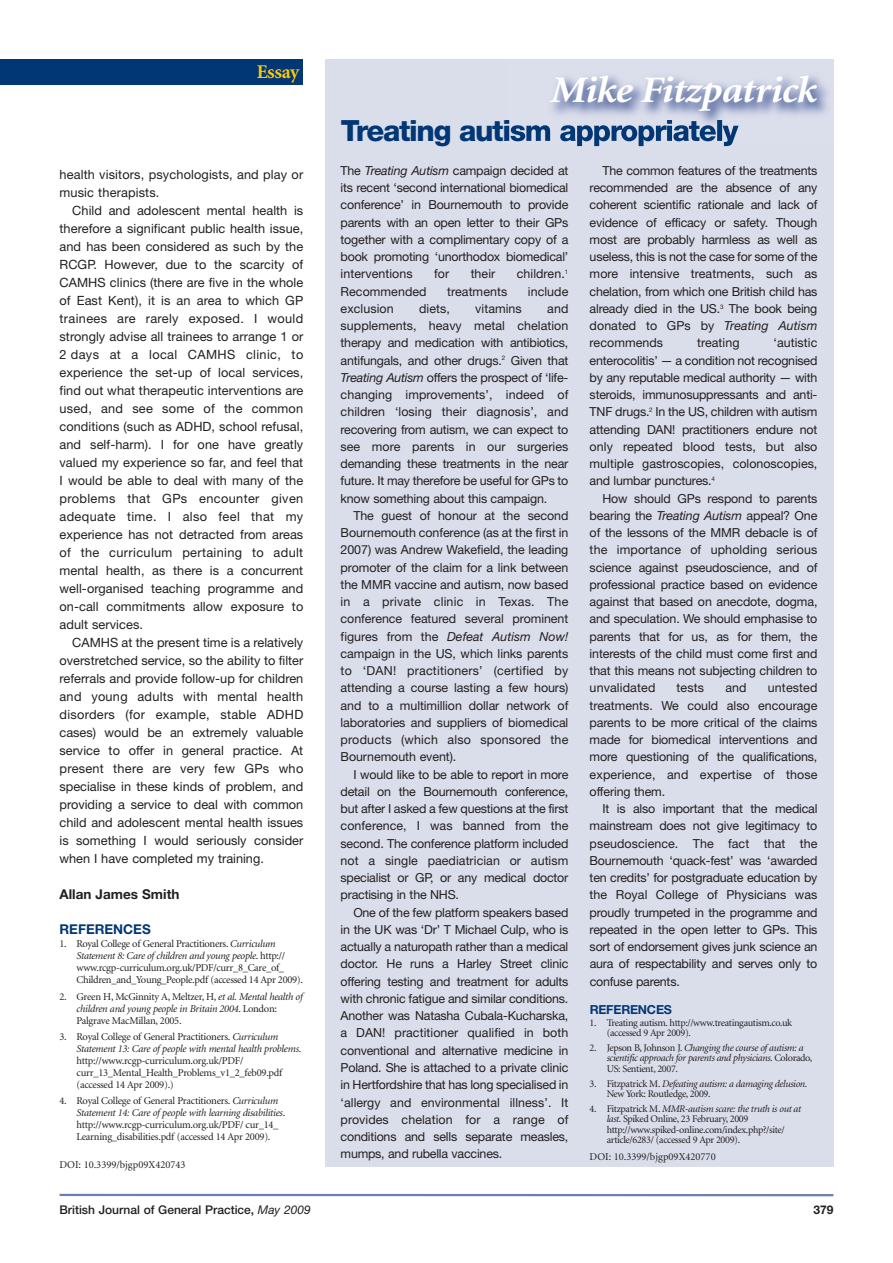
<style>
.page{position:relative;width:893px;height:1263px;background:#fff}
.page>*{position:absolute;margin:0;border:0;box-sizing:border-box;transform-origin:0 0}
.t1{font:italic 700 37.5px "Minion";letter-spacing:-.025em;color:#fff;scale:1.1 1}
.t2{font:700 19.5px "Minion";letter-spacing:-.02em;color:#feca0a}
.t3{font:700 13.5px "Helvetica Neue";color:#231f20}
.t4{font:700 13.5px "Helvetica Neue";color:#013775}
.t5{font:12.75px/18px "Helvetica Neue";letter-spacing:.005em;color:#231f20;text-align:justify}
.t6{font:12.45px/17.2px "Helvetica Neue";letter-spacing:-.01em;color:#231f20;text-align:justify}
.t7{font:700 12.45px "Helvetica Neue";letter-spacing:-.015em;color:#013775}
.t8{font:500 12px "Helvetica Neue";color:#231f20}
.t9{font:700 12px "Helvetica Neue";color:#231f20}
.t10{font:10.5px/12px "Minion";letter-spacing:-.025em;color:#231f20}
.t11{font:10.5px "Minion";color:#231f20}
.t12{font:10.2px/10.5px "Minion";letter-spacing:-.035em;color:#231f20}
.t13{font:italic 10.2px/10.5px "Minion";letter-spacing:-.035em;color:#231f20}
.s1{font-style:italic}
.s2{font-style:normal}
.s3{font-weight:400;font-style:italic}
</style>
<div class="page">
<hr style="left:60px;top:1194px;width:773px;height:2px;background:#6e7fad">
<div style="left:0;top:60px;width:303px;height:25px;background:#013775"></div>
<div style="left:325px;top:60px;width:508px;height:1107px;background:#dadeeb"></div>
<img style="left:506px;top:59px;width:328px;height:86px">
<img style="left:506px;top:120px;width:44px;height:25px">
<h2 class="t2" style="left:257px;top:64px;width:44px">Essay</h2>
<p class="t5" style="left:60px;top:167px;width:245px">health visitors, psychologists, and play or music therapists.</p>
<p class="t5" style="left:60px;top:203px;width:245px;text-indent:13px">Child and adolescent mental health is therefore a significant public health issue, and has been considered as such by the RCGP. However, due to the scarcity of CAMHS clinics (there are five in the whole of East Kent), it is an area to which GP trainees are rarely exposed. I would strongly advise all trainees to arrange 1 or 2 days at a local CAMHS clinic, to experience the set-up of local services, find out what therapeutic interventions are used, and see some of the common conditions (such as ADHD, school refusal, and self-harm). I for one have greatly valued my experience so far, and feel that I would be able to deal with many of the problems that GPs encounter given adequate time. I also feel that my experience has not detracted from areas of the curriculum pertaining to adult mental health, as there is a concurrent well-organised teaching programme and on-call commitments allow exposure to adult services.</p>
<p class="t5" style="left:60px;top:635px;width:245px;text-indent:13px">CAMHS at the present time is a relatively overstretched service, so the ability to filter referrals and provide follow-up for children and young adults with mental health disorders (for example, stable ADHD cases) would be an extremely valuable service to offer in general practice. At present there are very few GPs who specialise in these kinds of problem, and providing a service to deal with common child and adolescent mental health issues is something I would seriously consider when I have completed my training.</p>
<p class="t3" style="left:60px;top:890px;width:121px">Allan James Smith</p>
<p class="t4" style="left:60px;top:924px;width:93px">REFERENCES</p>
<p class="t10" style="left:77px;top:939px;width:228px;text-indent:-17px">1. Royal College of General Practitioners. <span class="s1">Curriculum Statement 8: Care of children and young people</span>. http:// www.rcgp-curriculum.org.uk/PDF/curr_8_Care_of_ Children_and_Young_People.pdf (accessed 14 Apr 2009).</p>
<p class="t10" style="left:77px;top:991px;width:228px;text-indent:-17px">2. Green H, McGinnity A, Meltzer, H, <span class="s1">et al. Mental health of children and young people in Britain 2004</span>. London:<br>Palgrave MacMillan, 2005.</p>
<p class="t10" style="left:77px;top:1031px;width:226px;text-indent:-17px">3. Royal College of General Practitioners. <span class="s1">Curriculum Statement 13: Care of people with mental health problems</span>. http://www.rcgp-curriculum.org.uk/PDF/ curr_13_Mental_Health_Problems_v1_2_feb09.pdf (accessed 14 Apr 2009).)</p>
<p class="t10" style="left:77px;top:1095px;width:210px;text-indent:-17px">4. Royal College of General Practitioners. <span class="s1">Curriculum Statement 14: Care of people with learning disabilities</span>. http://www.rcgp-curriculum.org.uk/PDF/ cur_14_ Learning_disabilities.pdf (accessed 14 Apr 2009).</p>
<p class="t11" style="left:60px;top:1160px;width:128px">DOI: 10.3399/bjgp09X420743</p>
<h1 class="t1" style="left:551px;top:76px;width:244px">Mike Fitzpatrick</h1>
<p class="t6" style="left:341px;top:163px;width:229px">The <span class="s1">Treating Autism</span> campaign decided at its recent ‘second international biomedical conference’ in Bournemouth to provide parents with an open letter to their GPs together with a complimentary copy of a book promoting ‘unorthodox biomedical’ interventions</p>
<p class="t6" style="left:434px;top:267px;width:17px">for</p>
<p class="t6" style="left:471px;top:267px;width:26px">their</p>
<p class="t6" style="left:517px;top:267px;width:53px">children.<sup>1</sup></p>
<p class="t6" style="left:341px;top:284px;width:88px">Recommended</p>
<p class="t6" style="left:447px;top:284px;width:62px">treatments</p>
<p class="t6" style="left:528px;top:284px;width:42px">include</p>
<p class="t6" style="left:341px;top:301px;width:55px">exclusion</p>
<p class="t6" style="left:419px;top:301px;width:32px">diets,</p>
<p class="t6" style="left:475px;top:301px;width:48px">vitamins</p>
<p class="t6" style="left:341px;top:301px;width:229px;text-indent:207px">and supplements, heavy metal chelation therapy and medication with antibiotics, antifungals, and other drugs.<sup>2</sup> Given that <span class="s1">Treating Autism</span> offers the prospect of ‘life&shy;changing improvements’, indeed of children ‘losing their diagnosis’, and recovering from autism, we can expect to see more parents in our surgeries demanding these treatments in the near future. It may therefore be useful for GPs to know something about this campaign.</p>
<p class="t6" style="left:341px;top:508px;width:229px;text-indent:13px">The guest of honour at the second Bournemouth conference (as at the first in 2007) was Andrew Wakefield, the leading promoter of the claim for a link between the MMR vaccine and autism, now based in a private clinic in Texas. The conference featured several prominent figures from the <span class="s1">Defeat Autism Now! </span>campaign in the US, which links parents to ‘DAN! practitioners’ (certified by attending a course lasting a few hours) and to a multimillion dollar network of laboratories and suppliers of biomedical products (which also sponsored the Bournemouth event).</p>
<p class="t6" style="left:341px;top:767px;width:229px;text-indent:13px">I would like to be able to report in more detail on the Bournemouth conference, but after I asked a few questions at the first conference, I was banned from the second. The conference platform included not a single paediatrician or autism specialist or GP, or any medical doctor practising in the NHS.</p>
<p class="t6" style="left:341px;top:905px;width:229px;text-indent:13px">One of the few platform speakers based in the UK was ‘Dr’ T Michael Culp, who is actually a naturopath rather than a medical doctor. He runs a Harley Street clinic offering testing and treatment for adults with chronic fatigue and similar conditions.<br>Another was Natasha Cubala-Kucharska, a DAN! practitioner qualified in both conventional and alternative medicine in Poland. She is attached to a private clinic in Hertfordshire that has long specialised in ‘allergy and environmental illness’. It provides chelation for a range of conditions and sells separate measles, mumps, and rubella vaccines.</p>
<p class="t6" style="left:590px;top:163px;width:229px;text-indent:13px">The common features of the treatments recommended are the absence of any coherent scientific rationale and lack of evidence of efficacy or safety. Though most are probably harmless as well as useless, this is not the case for some of the more intensive treatments, such as chelation, from which one British child has already died in the US.<sup>3</sup> The book being donated to GPs by <span class="s1">Treating Autism </span>recommends</p>
<p class="t6" style="left:590px;top:336px;width:229px;text-indent:184px">‘autistic enterocolitis’ — a condition not recognised by any reputable medical authority — with steroids, immunosuppressants and anti-TNF drugs.<sup>2</sup> In the US, children with autism attending DAN! practitioners endure not only repeated blood tests, but also multiple gastroscopies, colonoscopies, and lumbar punctures.<sup>4</sup></p>
<p class="t6" style="left:590px;top:491px;width:229px;text-indent:13px">How should GPs respond to parents bearing the <span class="s1">Treating Autism</span> appeal? One of the lessons of the MMR debacle is of the importance of upholding serious science against pseudoscience, and of professional practice based on evidence against that based on anecdote, dogma, and speculation. We should emphasise to parents that for us, as for them, the interests of the child must come first and that this means not subjecting children to unvalidated</p>
<p class="t6" style="left:697px;top:336px;width:44px">treating</p>
<p class="t6" style="left:590px;top:681px;width:229px;text-indent:178px">untested treatments. We could also encourage parents to be more critical of the claims made for biomedical interventions and more questioning of the qualifications, experience, and expertise of those offering them.</p>
<p class="t6" style="left:590px;top:801px;width:229px;text-indent:13px">It is also important that the medical mainstream does not give legitimacy to pseudoscience. The fact that the Bournemouth ‘quack-fest’ was ‘awarded ten credits’ for postgraduate education by the Royal College of Physicians was proudly trumpeted in the programme and repeated in the open letter to GPs. This sort of endorsement gives junk science an aura of respectability and serves only to confuse parents.</p>
<p class="t7" style="left:590px;top:1005px;width:84px">REFERENCES</p>
<p class="t12" style="left:607px;top:1018px;width:187px;text-indent:-17px">1. Treating autism. http://www.treatingautism.co.uk (accessed 9 Apr 2009).</p>
<p class="t13" style="left:607px;top:1043px;width:207px;text-indent:-17px"><span class="s2">2. Jepson B, Johnson J.</span> Changing the course of autism: a scientific approach for parents and physicians<span class="s2">. Colorado,<br>US: Sentient, 2007.</span></p>
<p class="t12" style="left:607px;top:1079px;width:202px;text-indent:-17px">3. Fitzpatrick M. <span class="s1">Defeating autism: a damaging delusion</span>.<br>New York: Routledge, 2009.</p>
<p class="t12" style="left:607px;top:1104px;width:196px;text-indent:-17px">4. Fitzpatrick M. <span class="s1">MMR-autism scare: the truth is out at last</span>. Spiked Online, 23 February, 2009 http://www.spiked-online.com/index.php?/site/ article/6283/ (accessed 9 Apr 2009).</p>
<p class="t11" style="left:590px;top:1152px;width:128px">DOI: 10.3399/bjgp09X420770</p>
<p class="t6" style="left:677px;top:681px;width:29px">tests</p>
<p class="t6" style="left:725px;top:681px;width:23px">and</p>
<p class="t8" style="left:60px;top:1205px;width:253px">British Journal of General Practice, <span class="s3">May 2009</span></p>
<p class="t9" style="left:813px;top:1205px;width:22px">379</p>
</div>
